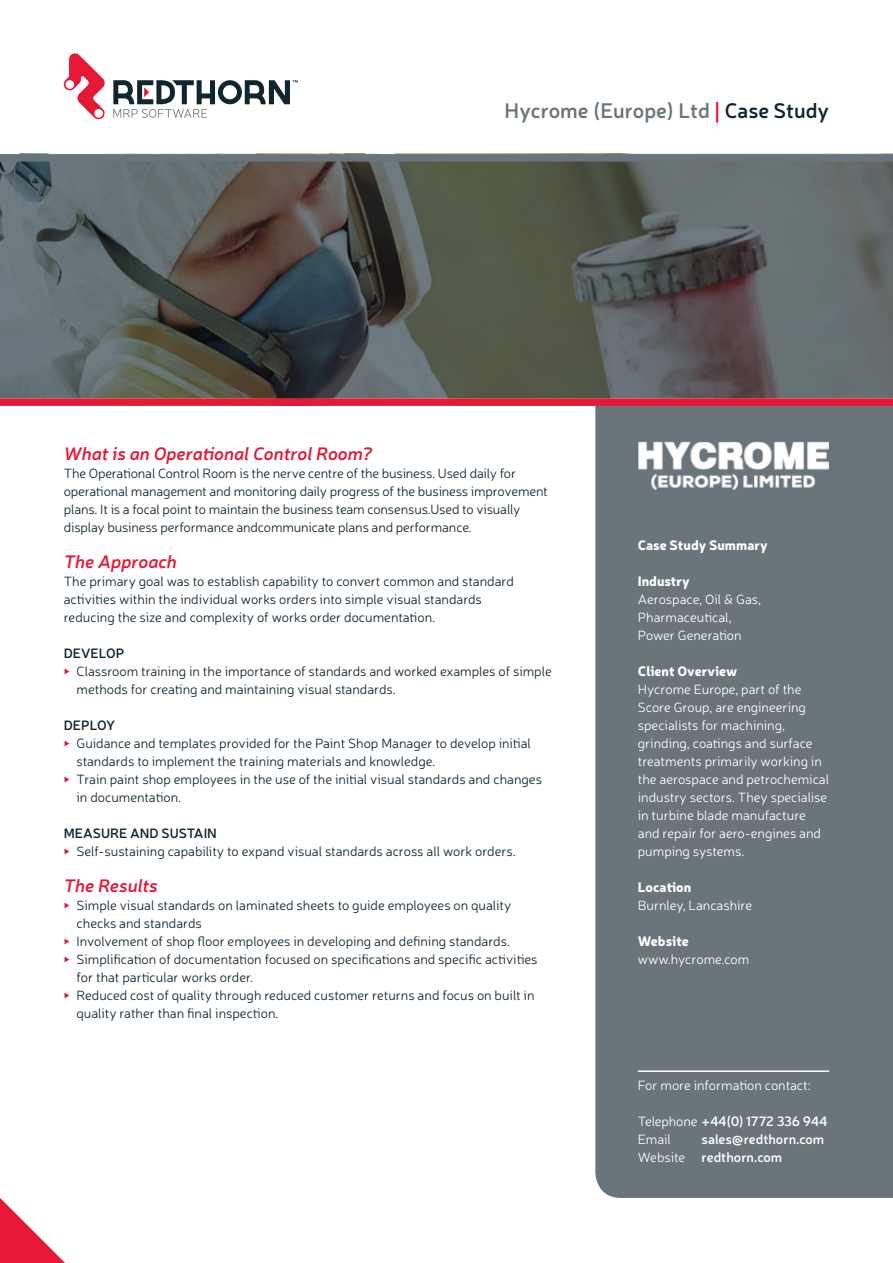
<style>
.page{position:relative;width:893px;height:1263px;background:#fff}
.page>*{position:absolute;margin:0;border:0;box-sizing:border-box;transform-origin:0 0}
.NEW__Document_Type{font:600 21px "Neris";color:#6a747b}
.New__Main_H2__Red{font:italic 600 18px "Neris";color:#e51836}
.New__Main_H2__Red-2{font:300 13.5px/18px "Neris";color:#112530}
.NEW__Summary_H3{font:300 13.5px/18px "Neris";color:#fff}
.NEW__Main_Paragraph{font:300 13.5px/18px "Neris";color:#112530}
.t1{font:600 13.5px/18px "Neris";color:#fff}
.NEW__Summary_H1{font:900 13.5px "Neris";color:#fff}
.NEW__Main_H3__Black{font:600 13.5px "Neris";color:#112530}
.s1{color:#e51836}
.s2{color:#112530}
.s3{font-family:"Entypo";font-weight:400;font-size:18px;color:#e51836}
.s4{font-weight:300}
</style>
<div class="page">
<svg style="left:0;top:162px;width:893px;height:236px"></svg>
<div style="left:595px;top:406px;width:298px;height:792px;background:#6a747b"></div>
<svg style="left:0;top:1198px;width:65px;height:65px"></svg>
<hr style="left:638px;top:1070px;width:191px;height:2px;background:#fff">
<div style="left:0;top:154px;width:893px;height:8px;background:#6a747b"></div>
<div style="left:0;top:398px;width:893px;height:8px;background:#e51836"></div>
<svg style="left:63px;top:53px;width:42px;height:67px"></svg>
<svg style="left:113px;top:80px;width:185px;height:38px"></svg>
<img style="left:638px;top:442px;width:191px;height:48px">
<p class="NEW__Document_Type" style="left:505px;top:96px;width:326px">Hycrome (Europe) Ltd <span class="s1">|</span> <span class="s2">Case Study</span></p>
<p class="New__Main_H2__Red" style="left:64px;top:441px;width:310px">What is an Operational Control Room?</p>
<p class="New__Main_H2__Red-2" style="left:64px;top:464px;width:486px">The Operational Control Room is the nerve centre of the business. Used daily for operational management and monitoring daily progress of the business improvement plans. It is a focal point to maintain the business team consensus.Used to visually display business performance andcommunicate plans and performance.</p>
<p class="New__Main_H2__Red" style="left:64px;top:549px;width:115px">The Approach</p>
<p class="NEW__Main_Paragraph" style="left:64px;top:572px;width:452px">The primary goal was to establish capability to convert common and standard activities within the individual works orders into simple visual standards reducing the size and complexity of works order documentation.</p>
<p class="NEW__Main_H3__Black" style="left:64px;top:644px;width:62px">DEVELOP</p>
<p class="New__Main_H2__Red-2" style="left:77px;top:662px;width:477px;text-indent:-13px"><span class="s3">▶</span> Classroom training in the importance of standards and worked examples of simple methods for creating and maintaining visual standards.</p>
<p class="NEW__Main_H3__Black" style="left:64px;top:716px;width:53px">DEPLOY</p>
<p class="New__Main_H2__Red-2" style="left:77px;top:734px;width:456px;text-indent:-13px"><span class="s3">▶</span> Guidance and templates provided for the Paint Shop Manager to develop initial standards to implement the training materials and knowledge.</p>
<p class="New__Main_H2__Red-2" style="left:77px;top:770px;width:467px;text-indent:-13px"><span class="s3">▶</span> Train paint shop employees in the use of the initial visual standards and changes in documentation.</p>
<p class="NEW__Main_H3__Black" style="left:64px;top:824px;width:155px">MEASURE AND SUSTAIN</p>
<p class="New__Main_H2__Red-2" style="left:64px;top:842px;width:453px"><span class="s3">▶</span> Self-sustaining capability to expand visual standards across all work orders.</p>
<p class="New__Main_H2__Red" style="left:64px;top:873px;width:96px">The Results</p>
<p class="New__Main_H2__Red-2" style="left:77px;top:896px;width:436px;text-indent:-13px"><span class="s3">▶</span> Simple visual standards on laminated sheets to guide employees on quality checks and standards</p>
<p class="New__Main_H2__Red-2" style="left:64px;top:932px;width:448px"><span class="s3">▶</span> Involvement of shop floor employees in developing and defining standards.</p>
<p class="New__Main_H2__Red-2" style="left:77px;top:950px;width:463px;text-indent:-13px"><span class="s3">▶</span> Simplification of documentation focused on specifications and specific activities for that particular works order.</p>
<p class="New__Main_H2__Red-2" style="left:77px;top:986px;width:459px;text-indent:-13px"><span class="s3">▶</span> Reduced cost of quality through reduced customer returns and focus on built in quality rather than final inspection.</p>
<p class="NEW__Summary_H1" style="left:638px;top:535px;width:131px">Case Study Summary</p>
<p class="NEW__Summary_H1" style="left:638px;top:571px;width:54px">Industry</p>
<p class="NEW__Summary_H3" style="left:638px;top:590px;width:125px">Aerospace, Oil &amp; Gas,<br>Pharmaceutical,</p>
<p class="NEW__Summary_H3" style="left:638px;top:626px;width:105px">Power Generation</p>
<p class="NEW__Summary_H1" style="left:638px;top:661px;width:101px">Client Overview</p>
<p class="NEW__Summary_H3" style="left:638px;top:680px;width:193px">Hycrome Europe, part of the<br>Score Group, are engineering specialists for machining, grinding, coatings and surface treatments primarily working in the aerospace and petrochemical</p>
<p class="NEW__Summary_H3" style="left:638px;top:788px;width:191px">industry sectors. They specialise in turbine blade manufacture and repair for aero-engines and</p>
<p class="NEW__Summary_H3" style="left:638px;top:842px;width:108px">pumping systems.</p>
<p class="NEW__Summary_H1" style="left:638px;top:877px;width:55px">Location</p>
<p class="NEW__Summary_H3" style="left:638px;top:896px;width:116px">Burnley, Lancashire</p>
<p class="NEW__Summary_H1" style="left:638px;top:931px;width:53px">Website</p>
<p class="NEW__Summary_H3" style="left:638px;top:950px;width:113px">www.hycrome.com</p>
<p class="NEW__Summary_H3" style="left:638px;top:1076px;width:174px">For more information contact:</p>
<p class="t1" style="left:638px;top:1111px;width:191px"><span class="s4">Telephone</span> +44(0) 1772 336 944<br><span class="s4">Email</span></p>
<p class="t1" style="left:638px;top:1129px;width:188px;text-indent:64px">sales@redthorn.com<br><span class="s4">Website</span> redthorn.com</p>
</div>
